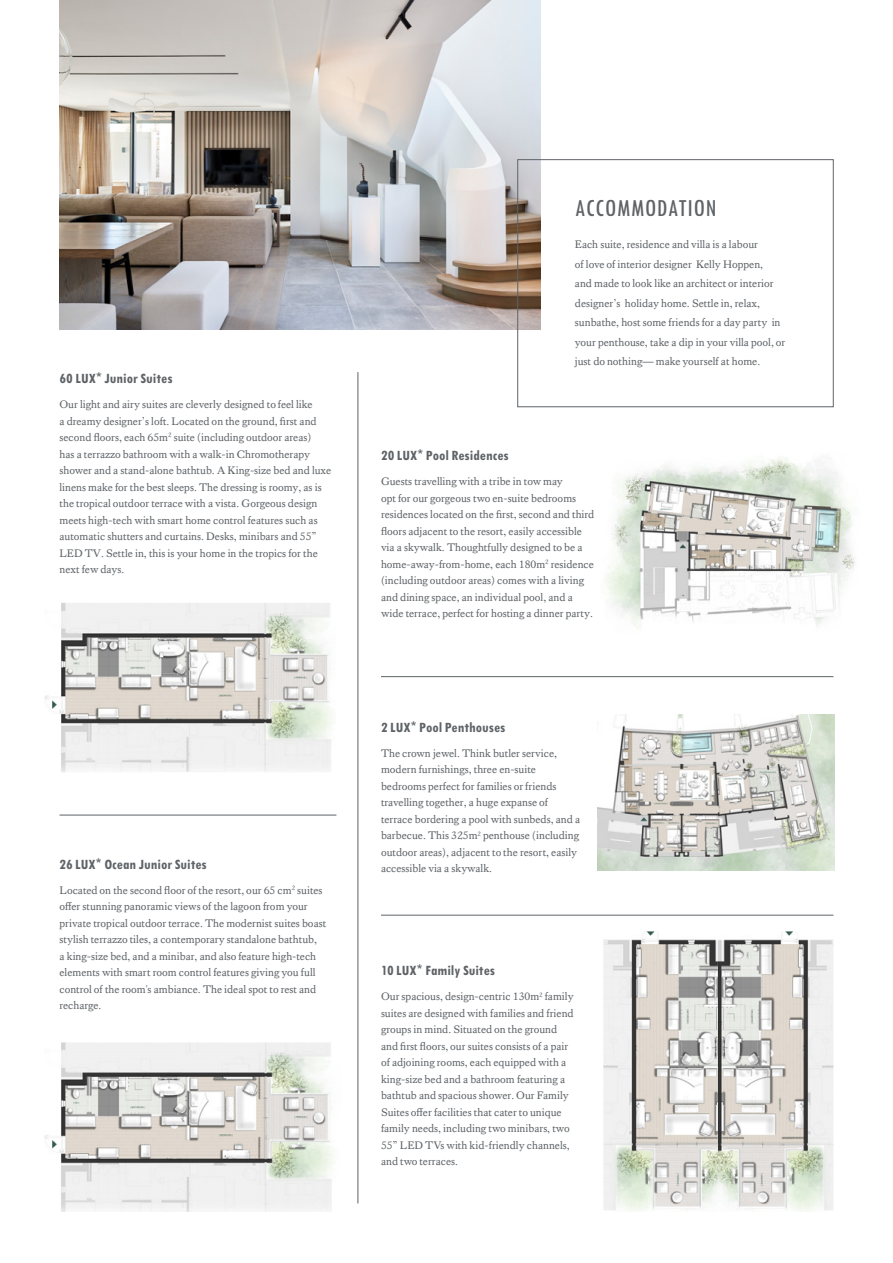
<style>
.page{position:relative;width:893px;height:1263px;background:#fff}
.page>*{position:absolute;margin:0;border:0;box-sizing:border-box;transform-origin:0 0}
.t1{font:500 condensed 25.5px "Tw Cen MT Std";letter-spacing:.015em;color:#5e6367}
.t2{font:700 condensed 15px "Tw Cen MT Std";letter-spacing:.005em;color:#5e6367}
.t3{font:11.25px/16.5px "Kings Caslon";color:#5e6367}
.s1{font-family:"Arial";font-weight:400;font-stretch:normal}
</style>
<div class="page">
<img style="left:603px;top:931px;width:230px;height:280px">
<img style="left:60px;top:0;width:481px;height:330px">
<img style="left:44px;top:603px;width:289px;height:169px">
<img style="left:44px;top:1042px;width:290px;height:170px">
<div style="left:518px;top:159px;width:315px;height:248px;border:1px solid #5e6367"></div>
<img style="left:605px;top:458px;width:250px;height:171px">
<img style="left:598px;top:714px;width:237px;height:156px">
<hr style="left:358px;top:372px;width:1px;height:831px;background:#5e6367">
<hr style="left:60px;top:815px;width:276px;height:1px;background:#5e6367">
<hr style="left:381px;top:676px;width:452px;height:1px;background:#5e6367">
<hr style="left:381px;top:915px;width:452px;height:1px;background:#5e6367">
<h2 class="t2" style="left:60px;top:371px;width:115px">60 LUX<span class="s1">*</span> Junior Suites</h2>
<p class="t3" style="left:60px;top:396px;width:273px">Our light and airy suites are cleverly designed to feel like<br>a dreamy designer’s loft. Located on the ground, first and second floors, each 65m<sup>2</sup> suite (including outdoor areas)<br>has a terrazzo bathroom with a walk-in Chromotherapy shower and a stand-alone bathtub. A King-size bed and luxe linens make for the best sleeps. The dressing is roomy, as is the tropical outdoor terrace with a vista. Gorgeous design meets high-tech with smart home control features such as automatic shutters and curtains. Desks, minibars and 55” LED TV. Settle in, this is your home in the tropics for the next few days.</p>
<h2 class="t2" style="left:60px;top:856px;width:149px">26 LUX<span class="s1">*</span> Ocean Junior Suites</h2>
<p class="t3" style="left:60px;top:882px;width:268px">Located on the second floor of the resort, our 65 cm<sup>2</sup> suites offer stunning panoramic views of the lagoon from your private tropical outdoor terrace. The modernist suites boast stylish terrazzo tiles, a contemporary standalone bathtub,<br>a king-size bed, and a minibar, and also feature high-tech elements with smart room control features giving you full control of the room's ambiance. The ideal spot to rest and recharge.</p>
<h1 class="t1" style="left:575px;top:195px;width:143px">ACCOMMODATION</h1>
<p class="t3" style="left:575px;top:235px;width:212px;line-height:19.5px">Each suite, residence and villa is a labour<br>of love of interior designer Kelly Hoppen,<br>and made to look like an architect or interior designer’s holiday home. Settle in, relax, sunbathe, host some friends for a day party in your penthouse, take a dip in your villa pool, or just do nothing— make yourself at home.</p>
<h2 class="t2" style="left:381px;top:448px;width:129px">20 LUX<span class="s1">*</span> Pool Residences</h2>
<p class="t3" style="left:381px;top:473px;width:215px">Guests travelling with a tribe in tow may<br>opt for our gorgeous two en-suite bedrooms residences located on the first, second and third floors adjacent to the resort, easily accessible via a skywalk. Thoughtfully designed to be a home-away-from-home, each 180m<sup>2</sup> residence (including outdoor areas) comes with a living and dining space, an individual pool, and a wide terrace, perfect for hosting a dinner party.</p>
<h2 class="t2" style="left:381px;top:719px;width:126px">2 LUX<span class="s1">*</span> Pool Penthouses</h2>
<p class="t3" style="left:381px;top:745px;width:201px">The crown jewel. Think butler service, modern furnishings, three en-suite bedrooms perfect for families or friends travelling together, a huge expanse of terrace bordering a pool with sunbeds, and a barbecue. This 325m<sup>2</sup> penthouse (including outdoor areas), adjacent to the resort, easily accessible via a skywalk.</p>
<h2 class="t2" style="left:381px;top:963px;width:116px">10 LUX<span class="s1">*</span> Family Suites</h2>
<p class="t3" style="left:381px;top:988px;width:194px">Our spacious, design-centric 130m<sup>2</sup> family suites are designed with families and friend groups in mind. Situated on the ground and first floors, our suites consists of a pair of adjoining rooms, each equipped with a king-size bed and a bathroom featuring a bathtub and spacious shower. Our Family Suites offer facilities that cater to unique family needs, including two minibars, two 55” LED TVs with kid-friendly channels, and two terraces.</p>
</div>
